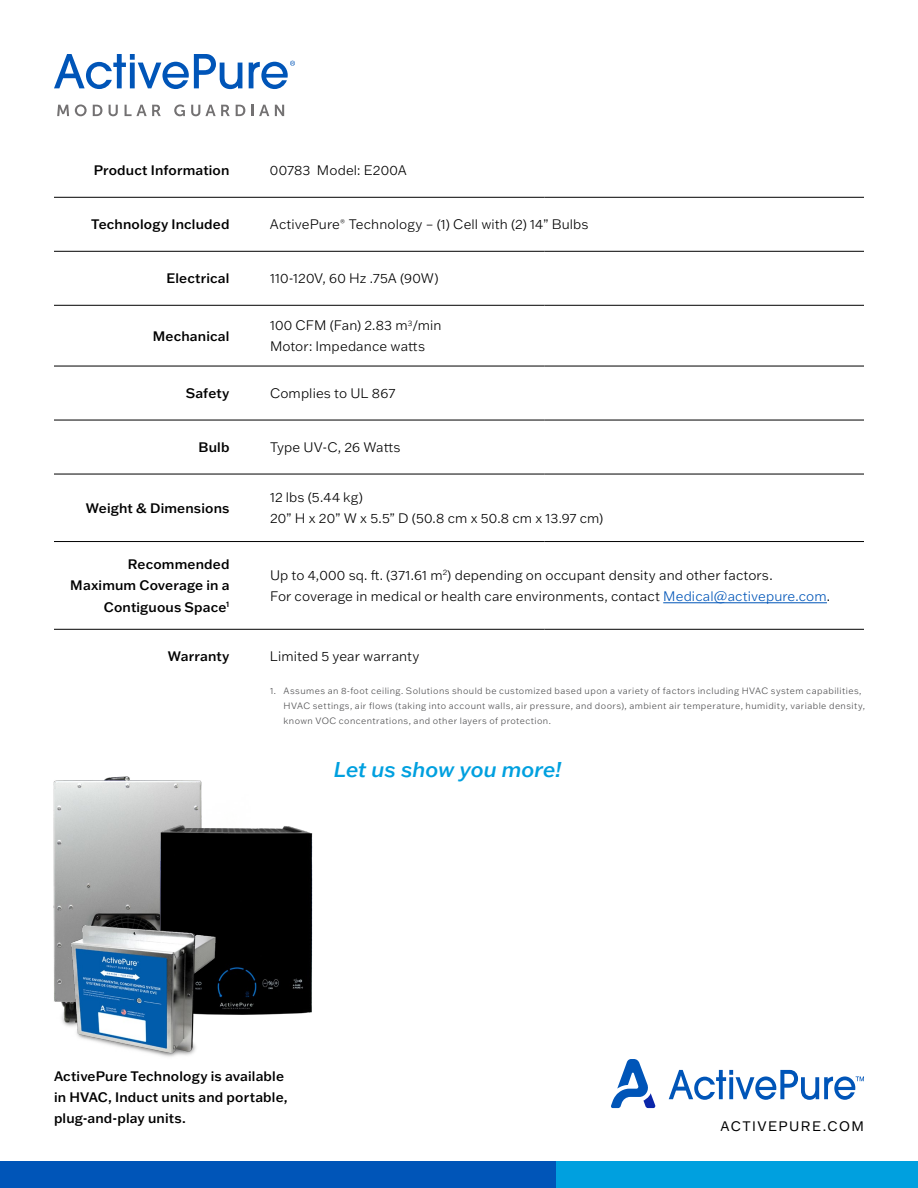
<style>
.page{position:relative;width:918px;height:1188px;background:#fff}
.page>*{position:absolute;margin:0;border:0;box-sizing:border-box;transform-origin:0 0}
.t1{font:italic 500 21px "Franklin Gothic ATF";letter-spacing:-.005em;color:#00a0df}
.t2{font:300 13.5px/21px "Franklin Gothic ATF";letter-spacing:.01em;color:#000}
.t3{font:500 13.5px/21px "Franklin Gothic ATF";letter-spacing:.01em;color:#000;text-align:right}
.t4{font:13.5px "Franklin Gothic ATF";letter-spacing:.11em;color:#000}
.t5{font:300 9px/15px "Franklin Gothic ATF";letter-spacing:.05em;color:#4d4d4f}
.s1{color:#0055b8}
</style>
<div class="page">
<svg style="left:611px;top:1059px;width:45px;height:49px"></svg>
<svg style="left:669px;top:1070px;width:195px;height:30px"></svg>
<div style="left:0;top:1161px;width:918px;height:27px;background:#0055b8"></div>
<div style="left:556px;top:1161px;width:362px;height:27px;background:#00a0df"></div>
<img style="left:53px;top:776px;width:149px;height:251px">
<img style="left:122px;top:808px;width:191px;height:207px">
<img style="left:71px;top:926px;width:145px;height:131px">
<hr style="left:54px;top:197px;width:189px;height:1px;background:#000">
<hr style="left:243px;top:197px;width:301px;height:1px;background:#000">
<hr style="left:544px;top:197px;width:320px;height:1px;background:#000">
<hr style="left:54px;top:251px;width:189px;height:1px;background:#000">
<hr style="left:243px;top:251px;width:301px;height:1px;background:#000">
<hr style="left:544px;top:251px;width:320px;height:1px;background:#000">
<hr style="left:54px;top:305px;width:189px;height:1px;background:#000">
<hr style="left:243px;top:305px;width:301px;height:1px;background:#000">
<hr style="left:544px;top:305px;width:320px;height:1px;background:#000">
<hr style="left:54px;top:366px;width:189px;height:1px;background:#000">
<hr style="left:243px;top:366px;width:301px;height:1px;background:#000">
<hr style="left:544px;top:366px;width:320px;height:1px;background:#000">
<hr style="left:54px;top:420px;width:189px;height:1px;background:#000">
<hr style="left:243px;top:420px;width:301px;height:1px;background:#000">
<hr style="left:544px;top:420px;width:320px;height:1px;background:#000">
<hr style="left:54px;top:474px;width:189px;height:1px;background:#000">
<hr style="left:243px;top:474px;width:301px;height:1px;background:#000">
<hr style="left:544px;top:474px;width:320px;height:1px;background:#000">
<hr style="left:54px;top:541px;width:189px;height:1px;background:#000">
<hr style="left:243px;top:541px;width:301px;height:1px;background:#000">
<hr style="left:544px;top:541px;width:320px;height:1px;background:#000">
<hr style="left:54px;top:629px;width:189px;height:1px;background:#000">
<hr style="left:243px;top:629px;width:301px;height:1px;background:#000">
<hr style="left:544px;top:629px;width:320px;height:1px;background:#000">
<hr style="left:663px;top:603px;width:164px;height:1px;background:#0055b8">
<svg style="left:57px;top:105px;width:12px;height:11px"></svg>
<svg style="left:75px;top:104px;width:12px;height:12px"></svg>
<svg style="left:93px;top:105px;width:9px;height:11px"></svg>
<svg style="left:109px;top:105px;width:9px;height:11px"></svg>
<svg style="left:125px;top:105px;width:36px;height:11px"></svg>
<svg style="left:174px;top:104px;width:11px;height:12px"></svg>
<svg style="left:191px;top:105px;width:39px;height:11px"></svg>
<svg style="left:236px;top:105px;width:9px;height:11px"></svg>
<svg style="left:252px;top:105px;width:17px;height:11px"></svg>
<svg style="left:275px;top:105px;width:9px;height:11px"></svg>
<svg style="left:54px;top:54px;width:188px;height:35px"></svg>
<svg style="left:249px;top:61px;width:46px;height:28px"></svg>
<p class="t3" style="left:94px;top:160px;width:137px">Product Information</p>
<p class="t2" style="left:270px;top:160px;width:138px">00783 Model: E200A</p>
<p class="t3" style="left:91px;top:214px;width:140px">Technology Included</p>
<p class="t2" style="left:270px;top:214px;width:320px">ActivePure<sup>®</sup> Technology – (1) Cell with (2) 14” Bulbs</p>
<p class="t3" style="left:167px;top:268px;width:64px">Electrical</p>
<p class="t2" style="left:270px;top:268px;width:170px">110-120V, 60 Hz .75A (90W)</p>
<p class="t3" style="left:153px;top:325px;width:78px">Mechanical</p>
<p class="t2" style="left:270px;top:315px;width:173px">100 CFM (Fan) 2.83 m<sup>3</sup>/min<br>Motor: Impedance watts</p>
<p class="t3" style="left:186px;top:382px;width:45px">Safety</p>
<p class="t2" style="left:270px;top:382px;width:127px">Complies to UL 867</p>
<p class="t3" style="left:199px;top:436px;width:32px">Bulb</p>
<p class="t2" style="left:270px;top:436px;width:132px">Type UV-C, 26 Watts</p>
<p class="t3" style="left:86px;top:497px;width:145px">Weight &amp; Dimensions</p>
<p class="t2" style="left:270px;top:487px;width:335px">12 lbs (5.44 kg)<br>20” H x 20” W x 5.5” D (50.8 cm x 50.8 cm x 13.97 cm)</p>
<p class="t3" style="left:70px;top:554px;width:161px">Recommended<br>Maximum Coverage in a<br>Contiguous Space<sup>1</sup></p>
<p class="t2" style="left:270px;top:564px;width:562px">Up to 4,000 sq. ft. (371.61 m<sup>2</sup>) depending on occupant density and other factors.<br>For coverage in medical or health care environments, contact <span class="s1">Medical@activepure.com</span>.</p>
<p class="t3" style="left:168px;top:646px;width:63px">Warranty</p>
<p class="t2" style="left:270px;top:646px;width:151px">Limited 5 year warranty</p>
<p class="t5" style="left:284px;top:683px;width:583px;text-indent:-14px">1. Assumes an 8-foot ceiling. Solutions should be customized based upon a variety of factors including HVAC system capabilities,<br>HVAC settings, air flows (taking into account walls, air pressure, and doors), ambient air temperature, humidity, variable density, known VOC concentrations, and other layers of protection.</p>
<h1 class="t1" style="left:334px;top:755px;width:230px">Let us show you more!</h1>
<p class="t3" style="left:54px;top:1065px;width:235px;text-align:left">ActivePure Technology is available in HVAC, Induct units and portable, plug-and-play units.</p>
<p class="t4" style="left:721px;top:1117px;width:145px">ACTIVEPURE.COM</p>
</div>
